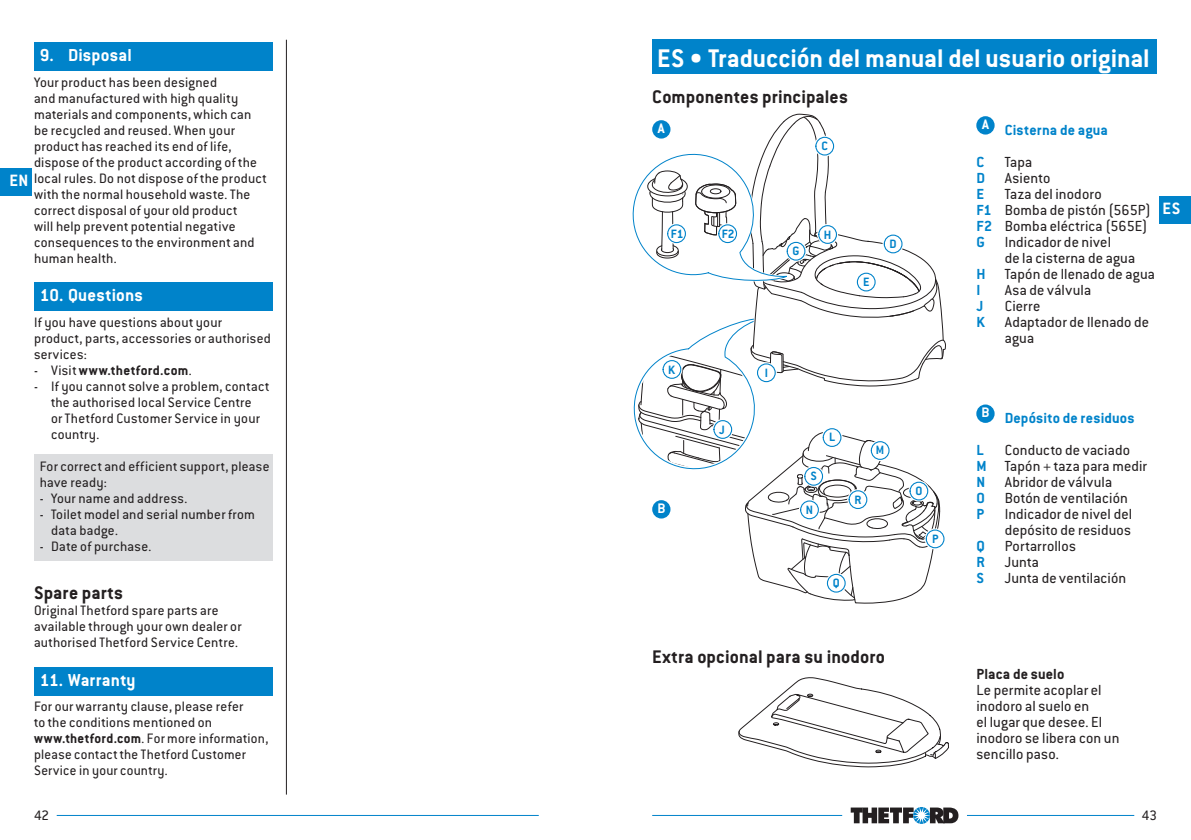
<style>
.page{position:relative;width:1191px;height:840px;background:#fff}
.page>*{position:absolute;margin:0;border:0;box-sizing:border-box;transform-origin:0 0}
.t1{font:700 28px "Conduit ITC Pro";letter-spacing:-.005em;color:#fff}
.t2{font:700 20px "Conduit ITC Pro";letter-spacing:.005em;color:#231f20}
.t3{font:700 19px "Conduit ITC Pro";letter-spacing:.005em;color:#fff}
.t4{font:700 18px "Conduit ITC Pro";color:#fff}
.t5{font:16px/16px "Conduit ITC Pro";letter-spacing:.01em;color:#231f20}
.t6{font:700 16px/32px "Conduit ITC Pro";letter-spacing:.01em;color:#0083ca}
.t7{font:700 16px "Conduit ITC Pro";letter-spacing:.005em;color:#231f20}
.t8{font:700 15.2px "Conduit ITC Pro";color:#fff}
.t9{font:15px/16px "Conduit ITC Pro";letter-spacing:.02em;color:#231f20}
.t10{font:700 15px "Conduit ITC Pro";letter-spacing:.025em;color:#231f20}
.t11{font:700 13.2px "Conduit ITC";color:#0083ca}
.s1{font-weight:400}
.s2{font-weight:700}
.s3{font-weight:700;color:#0083ca}
</style>
<div class="page">
<hr style="left:967px;top:814px;width:167px;height:1px;background:#0083ca">
<svg style="left:850px;top:807px;width:108px;height:16px"></svg>
<hr style="left:652px;top:814px;width:190px;height:1px;background:#0083ca">
<hr style="left:286px;top:40px;width:1px;height:754px;background:#231f20">
<hr style="left:57px;top:814px;width:482px;height:1px;background:#0083ca">
<div style="left:34px;top:454px;width:238px;height:106px;background:#dcdddf"></div>
<div style="left:34px;top:42px;width:238px;height:28px;background:#0083ca"></div>
<div style="left:34px;top:282px;width:238px;height:28px;background:#0083ca"></div>
<div style="left:34px;top:666px;width:238px;height:28px;background:#0083ca"></div>
<div style="left:652px;top:40px;width:505px;height:34px;background:#0083ca"></div>
<div style="left:976px;top:116px;width:18px;height:18px;background:#0083ca;border-radius:50%"></div>
<div style="left:976px;top:404px;width:18px;height:18px;background:#0083ca;border-radius:50%"></div>
<div style="left:0;top:168px;width:31px;height:28px;background:#0083ca"></div>
<div style="left:1159px;top:196px;width:32px;height:28px;background:#0083ca"></div>
<svg style="left:738px;top:677px;width:211px;height:90px"></svg>
<svg style="left:632px;top:113px;width:314px;height:491px"></svg>
<svg style="left:804px;top:466px;width:19px;height:19px"></svg>
<div style="left:652px;top:120px;width:18px;height:18px;background:#0083ca;border-radius:50%"></div>
<div style="left:652px;top:500px;width:18px;height:18px;background:#0083ca;border-radius:50%"></div>
<p class="t3" style="left:40px;top:44px;width:94px">9. Disposal</p>
<p class="t9" style="left:34px;top:74px;width:234px">Your product has been designed<br>and manufactured with high quality materials and components, which can be recycled and reused. When your product has reached its end of life, dispose of the product according of the local rules. Do not dispose of the product with the normal household waste. The correct disposal of your old product<br>will help prevent potential negative consequences to the environment and human health.</p>
<p class="t3" style="left:40px;top:284px;width:105px">10. Questions</p>
<p class="t9" style="left:34px;top:314px;width:238px">If you have questions about your product, parts, accessories or authorised services:</p>
<p class="t10" style="left:34px;top:361px;width:159px"><span class="s1">- Visit</span> www.thetford.com<span class="s1">.</span></p>
<p class="t9" style="left:51px;top:378px;width:219px;text-indent:-17px">- If you cannot solve a problem, contact the authorised local Service Centre<br>or Thetford Customer Service in your country.</p>
<p class="t9" style="left:40px;top:458px;width:231px">For correct and efficient support, please have ready:</p>
<p class="t9" style="left:40px;top:490px;width:149px">- Your name and address.</p>
<p class="t9" style="left:51px;top:506px;width:205px;text-indent:-11px">- Toilet model and serial number from data badge.</p>
<p class="t9" style="left:40px;top:538px;width:113px">- Date of purchase.</p>
<h2 class="t2" style="left:34px;top:581px;width:91px">Spare parts</h2>
<p class="t9" style="left:34px;top:602px;width:209px">Original Thetford spare parts are available through your own dealer or authorised Thetford Service Centre.</p>
<p class="t3" style="left:40px;top:668px;width:97px">11. Warranty</p>
<p class="t9" style="left:34px;top:698px;width:236px">For our warranty clause, please refer<br>to the conditions mentioned on <span class="s2">www.thetford.com</span>. For more information, please contact the Thetford Customer Service in your country.</p>
<p class="t4" style="left:10px;top:170px;width:20px">EN</p>
<h1 class="t1" style="left:657px;top:42px;width:494px">ES • Traducción del manual del usuario original</h1>
<h2 class="t2" style="left:652px;top:85px;width:197px">Componentes principales</h2>
<p class="t8" style="left:658px;top:119px;width:8px">A</p>
<p class="t11" style="left:821px;top:138px;width:8px">C</p>
<p class="t11" style="left:670px;top:226px;width:14px">F1</p>
<p class="t11" style="left:721px;top:226px;width:14px">F2</p>
<p class="t11" style="left:792px;top:243px;width:8px">G</p>
<p class="t11" style="left:824px;top:227px;width:9px">H</p>
<p class="t11" style="left:863px;top:274px;width:8px">E</p>
<p class="t11" style="left:889px;top:235px;width:9px">D</p>
<p class="t11" style="left:668px;top:362px;width:8px">K</p>
<p class="t11" style="left:764px;top:365px;width:5px">I</p>
<p class="t6" style="left:976px;top:113px;width:133px;text-indent:6px"><sup>A</sup> Cisterna de agua<br>C</p>
<p class="t5" style="left:976px;top:154px;width:76px;text-indent:28px">Tapa<br><span class="s3">D</span> Asiento<br><span class="s3">E</span></p>
<p class="t5" style="left:976px;top:186px;width:176px;text-indent:28px">Taza del inodoro<br><span class="s3">F1</span> Bomba de pistón (565P)<br><span class="s3">F2</span> Bomba eléctrica (565E)<br><span class="s3">G</span> Indicador de nivel</p>
<p class="t5" style="left:976px;top:250px;width:180px;text-indent:28px">de la cisterna de agua<br><span class="s3">H</span> Tapón de llenado de agua<br><span class="s3">I</span></p>
<p class="t5" style="left:1004px;top:282px;width:88px">Asa de válvula</p>
<p class="t6" style="left:976px;top:289px;width:8px">J</p>
<p class="t5" style="left:1004px;top:298px;width:37px">Cierre</p>
<p class="t6" style="left:976px;top:305px;width:10px">K</p>
<p class="t5" style="left:1004px;top:314px;width:146px">Adaptador de llenado de agua</p>
<p class="t4" style="left:1162px;top:198px;width:19px">ES</p>
<p class="t8" style="left:657px;top:499px;width:10px">B</p>
<p class="t11" style="left:719px;top:421px;width:7px">J</p>
<p class="t11" style="left:805px;top:463px;width:9px">N</p>
<p class="t11" style="left:810px;top:468px;width:7px">S</p>
<p class="t11" style="left:805px;top:502px;width:9px">N</p>
<p class="t11" style="left:829px;top:429px;width:8px">L</p>
<p class="t11" style="left:875px;top:442px;width:10px">M</p>
<p class="t11" style="left:854px;top:491px;width:8px">R</p>
<p class="t11" style="left:832px;top:575px;width:8px">Q</p>
<p class="t11" style="left:915px;top:482px;width:8px">O</p>
<p class="t11" style="left:932px;top:531px;width:8px">P</p>
<p class="t6" style="left:976px;top:401px;width:160px;text-indent:5px"><sup>B</sup> Depósito de residuos<br>L</p>
<p class="t5" style="left:976px;top:442px;width:172px;text-indent:28px">Conducto de vaciado<br><span class="s3">M</span> Tapón + taza para medir<br><span class="s3">N</span> Abridor de válvula<br><span class="s3">O</span> Botón de ventilación<br><span class="s3">P</span></p>
<p class="t5" style="left:1004px;top:506px;width:129px">Indicador de nivel del</p>
<p class="t5" style="left:1004px;top:522px;width:128px">depósito de residuos</p>
<p class="t5" style="left:976px;top:538px;width:101px"><span class="s3">Q</span> Portarrollos</p>
<p class="t5" style="left:976px;top:554px;width:64px"><span class="s3">R</span> Junta</p>
<p class="t6" style="left:976px;top:561px;width:9px">S</p>
<p class="t5" style="left:1004px;top:570px;width:123px">Junta de ventilación</p>
<h2 class="t2" style="left:652px;top:645px;width:234px">Extra opcional para su inodoro</h2>
<p class="t7" style="left:976px;top:664px;width:90px">Placa de suelo</p>
<p class="t5" style="left:976px;top:682px;width:145px">Le permite acoplar el inodoro al suelo en<br>el lugar que desee. El inodoro se libera con un sencillo paso.</p>
<p class="t9" style="left:34px;top:807px;width:17px">42</p>
<p class="t9" style="left:1141px;top:807px;width:17px">43</p>
</div>
